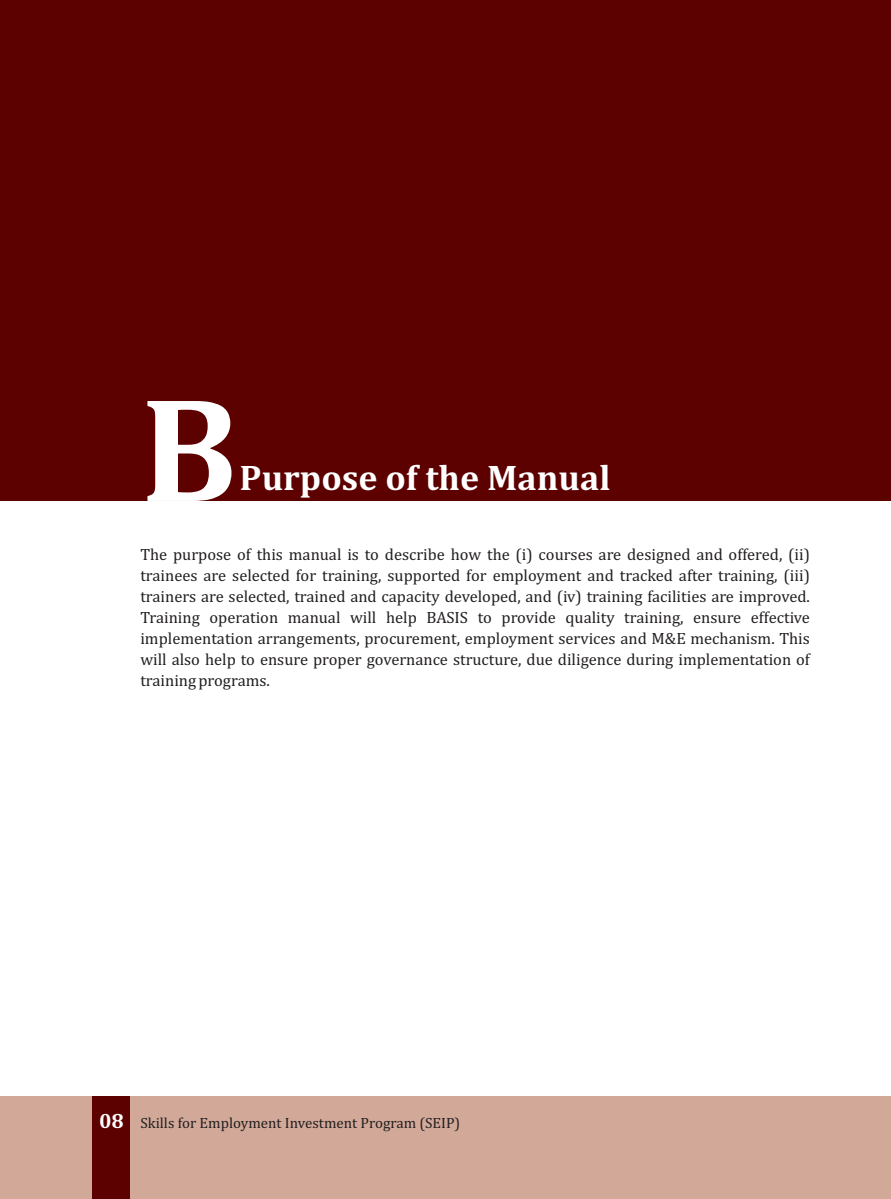
<style>
.page{position:relative;width:891px;height:1199px;background:#fff}
.page>*{position:absolute;margin:0;border:0;box-sizing:border-box;transform-origin:0 0}
.t1{font:700 149.85px "Cambria";color:#fff}
.t2{font:700 36px "Cambria";color:#fff}
.t3{font:16.5px/21px "Cambria";color:#231f20;text-align:justify}
.t4{font:15px "Cambria";color:#231f20}
.s1{font-weight:700;font-size:21px;color:#fff}
</style>
<div class="page">
<div style="left:0;top:0;width:891px;height:501px;background:#5d0000"></div>
<div style="left:0;top:1096px;width:891px;height:103px;background:#d2a999"></div>
<div style="left:92px;top:1096px;width:38px;height:103px;background:#5d0000"></div>
<h1 class="t1" style="left:140px;top:384px;width:99px">B</h1>
<h2 class="t2" style="left:240px;top:462px;width:372px">Purpose of the Manual</h2>
<p class="t3" style="left:140px;top:545px;width:671px">The purpose of this manual is to describe how the (i) courses are designed and offered, (ii) trainees are selected for training, supported for employment and tracked after training, (iii) trainers are selected, trained and capacity developed, and (iv) training facilities are improved.<br>Training operation manual will help BASIS to provide quality training, ensure effective implementation arrangements, procurement, employment services and M&amp;E mechanism. This will also help to ensure proper governance structure, due diligence during implementation of training programs.</p>
<p class="t4" style="left:99px;top:1116px;width:363px"><span class="s1">08</span> Skills for Employment Investment Program (SEIP)</p>
</div>
